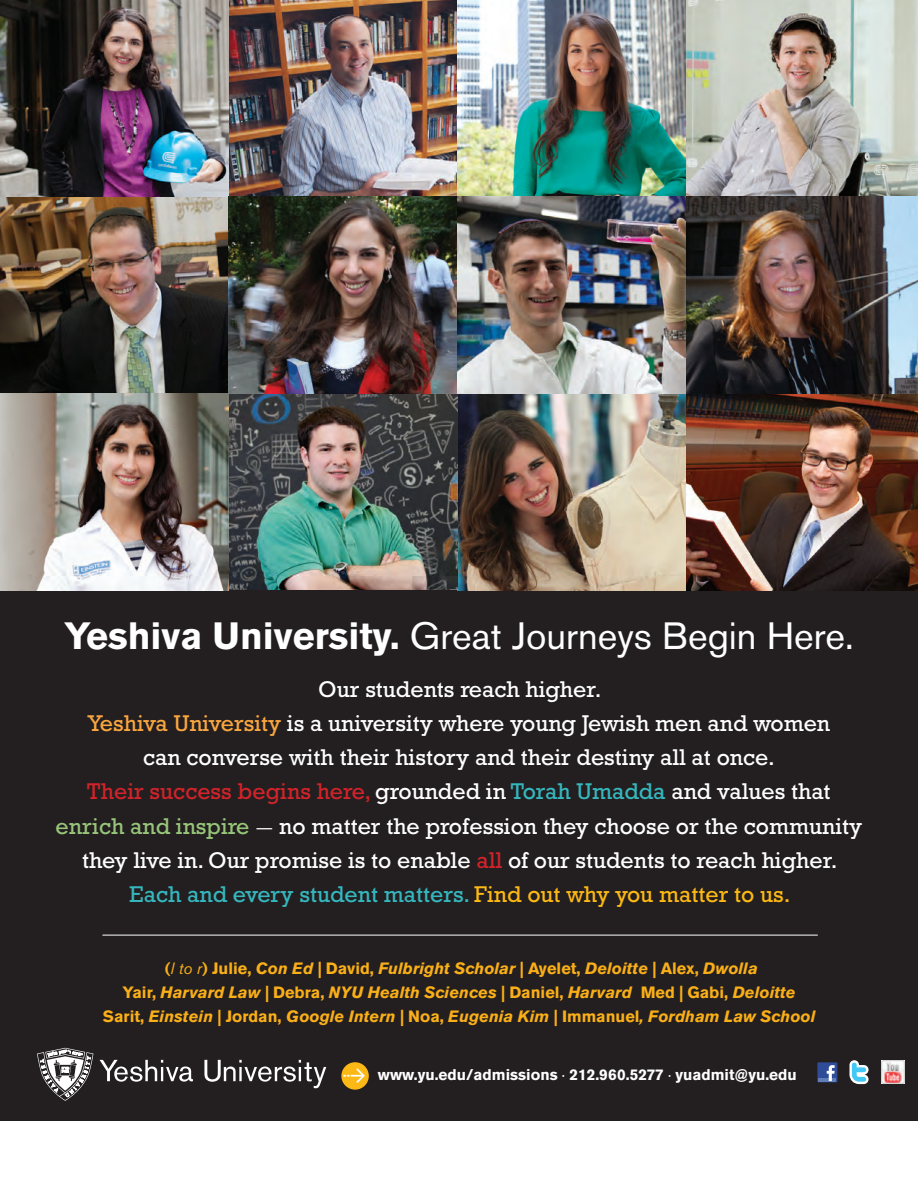
<style>
.page{position:relative;width:918px;height:1188px;background:#fff}
.page>*{position:absolute;margin:0;border:0;box-sizing:border-box;transform-origin:0 0}
.t1{font:37.65px "Akzidenz Grotesk BE";color:#fff}
.t2{font:23.1px/34.3px "Rockwell";color:#fff;text-align:center}
.t3{font:italic 700 16.35px/24px "Akzidenz Grotesk BE";color:#faaf18;text-align:center}
.t4{font:700 15.45px "Akzidenz Grotesk BE";color:#fff}
.s1{font-weight:700}
.s2{color:#faa63f}
.s3{color:#d1232a}
.s4{color:#35b7be}
.s5{color:#97c579}
.s6{font-family:"Minion Pro"}
.s7{color:#fcb814}
.s8{font-style:normal}
.s9{font-weight:400}
.s10{font-family:"Myriad Pro";font-weight:400}
</style>
<div class="page">
<div style="left:0;top:590px;width:918px;height:531px;background:#231f20"></div>
<img style="left:229px;top:0;width:689px;height:197px">
<img style="left:0;top:0;width:229px;height:394px">
<img style="left:0;top:394px;width:918px;height:196px">
<div style="left:817px;top:1062px;width:20px;height:20px;background:#2e4c97"></div>
<hr style="left:819px;top:1078px;width:17px;height:3px;background:#617db8">
<svg style="left:827px;top:1065px;width:8px;height:16px"></svg>
<img style="left:881px;top:1061px;width:23px;height:23px">
<svg style="left:849px;top:1060px;width:20px;height:24px"></svg>
<div style="left:341px;top:1062px;width:28px;height:28px;background:#fcb814;border-radius:50%"></div>
<svg style="left:100px;top:1060px;width:93px;height:22px"></svg>
<svg style="left:204px;top:1060px;width:122px;height:28px"></svg>
<svg style="left:37px;top:1048px;width:56px;height:53px"></svg>
<img style="left:229px;top:197px;width:689px;height:197px">
<hr style="left:102px;top:935px;width:716px;height:1px;background:#fff">
<p class="t1" style="left:64px;top:614px;width:791px"><span class="s1">Yeshiva University.</span> Great Journeys Begin Here.</p>
<p class="t2" style="left:56px;top:671px;width:808px">Our students reach higher.<br><span class="s2">Yeshiva University</span> is a university where young Jewish men and women<br>can converse with their history and their destiny all at once.<br><span class="s3">Their success begins here,</span> grounded in <span class="s4">Torah Umadda</span> and values that <span class="s5">enrich and inspire</span> <span class="s6">-</span> no matter the profession they choose or the community they live in. Our promise is to enable <span class="s3">all</span> of our students to reach higher.<br><span class="s4">Each and every student matters.</span> <span class="s7">Find out why you matter to us.</span></p>
<p class="t3" style="left:103px;top:957px;width:714px"><span class="s8">(</span><span class="s9">l to r</span><span class="s8">) Julie,</span> Con Ed | <span class="s8">David,</span> Fulbright Scholar | <span class="s8">Ayelet,</span> Deloitte | <span class="s8">Alex,</span> Dwolla<br><span class="s8">Yair,</span> Harvard Law | <span class="s8">Debra,</span> NYU Health Sciences | <span class="s8">Daniel,</span> Harvard <span class="s8">Med | Gabi,</span> Deloitte<br><span class="s8">Sarit,</span> Einstein | <span class="s8">Jordan,</span> Google Intern | <span class="s8">Noa,</span> Eugenia Kim | <span class="s8">Immanuel</span>, Fordham Law School</p>
<p class="t4" style="left:378px;top:1065px;width:421px">www.yu.edu/admissions <span class="s10">·</span> 212.960.5277 <span class="s10">·</span> yuadmit@yu.edu</p>
</div>
